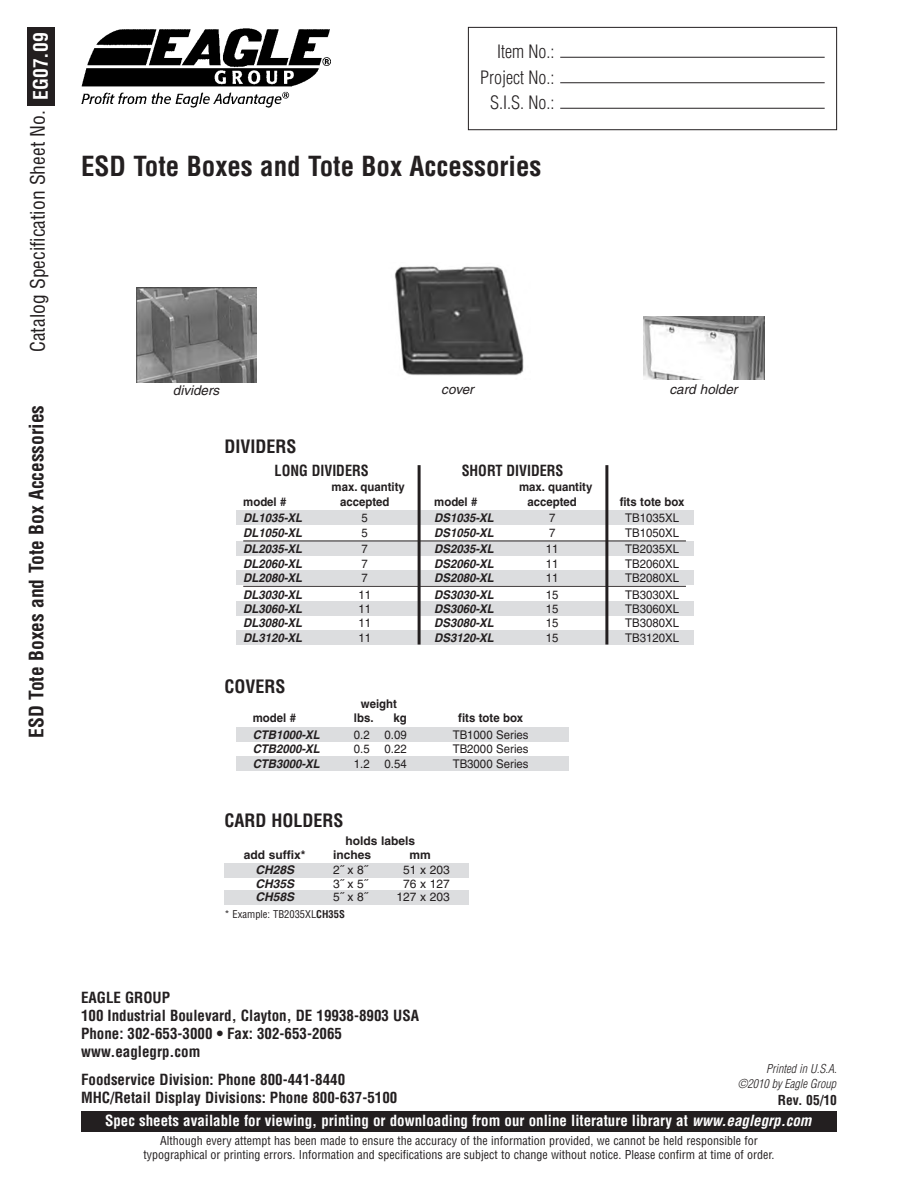
<style>
.page{position:relative;width:918px;height:1188px;background:#fff}
.page>*{position:absolute;margin:0;border:0;box-sizing:border-box;transform-origin:0 0}
.t1{font:700 condensed 27px "Helvetica";color:#231f20}
.t2{font:condensed 19.5px "Helvetica";color:#231f20}
.t3{font:700 condensed 19.5px "Helvetica";color:#231f20}
.t4{font:300 condensed 18px/25.5px "Helvetica";color:#231f20;text-align:right}
.t5{font:700 condensed 18px "Helvetica";color:#231f20}
.t6{font:700 condensed 15px/18px "Helvetica";color:#231f20}
.t7{font:700 condensed 15px "Helvetica";color:#fff}
.t8{font:700 condensed 15px "Helvetica";color:#231f20;scale:.95 1}
.t9{font:italic 13.5px "Helvetica";color:#231f20}
.t10{font:700 condensed 13.5px "Helvetica";color:#231f20}
.t11{font:condensed 12px/13.5px "Helvetica";color:#231f20;text-align:center}
.t12{font:italic 700 12px "Helvetica";color:#231f20;scale:.95 1}
.t13{font:12px "Helvetica";color:#231f20;scale:.95 1}
.t14{font:700 12px "Helvetica";color:#231f20;scale:.95 1}
.t15{font:12px "Helvetica";color:#231f20}
.t16{font:italic 300 condensed 12px "Helvetica";color:#231f20}
.t17{font:700 12px "Helvetica";color:#231f20}
.t18{font:italic 700 12px "Helvetica";color:#231f20}
.t19{font:condensed 10.5px "Helvetica";color:#231f20}
.s1{font-weight:700;color:#fff}
.s2{font-weight:700}
.s3{font-style:italic}
</style>
<div class="page">
<div style="left:81px;top:1111px;width:756px;height:21px;background:#231f20"></div>
<img style="left:81px;top:28px;width:250px;height:79px">
<div style="left:27px;top:27px;width:28px;height:78px;background:#231f20"></div>
<div style="left:468px;top:27px;width:369px;height:103px;border:1px solid #231f20"></div>
<hr style="left:560px;top:82px;width:265px;height:1px;background:#231f20">
<hr style="left:560px;top:57px;width:265px;height:1px;background:#231f20">
<hr style="left:560px;top:108px;width:265px;height:1px;background:#231f20">
<div style="left:237px;top:510px;width:457px;height:15px;background:#dcdddf"></div>
<div style="left:237px;top:542px;width:457px;height:14px;background:#dcdddf"></div>
<div style="left:237px;top:571px;width:457px;height:14px;background:#dcdddf"></div>
<div style="left:237px;top:601px;width:457px;height:15px;background:#dcdddf"></div>
<div style="left:237px;top:630px;width:457px;height:15px;background:#dcdddf"></div>
<hr style="left:243px;top:541px;width:443px;height:1px;background:#231f20">
<hr style="left:243px;top:586px;width:443px;height:1px;background:#231f20">
<div style="left:237px;top:727px;width:332px;height:14px;background:#dcdddf"></div>
<div style="left:237px;top:756px;width:332px;height:15px;background:#dcdddf"></div>
<img style="left:644px;top:317px;width:121px;height:63px">
<img style="left:394px;top:266px;width:130px;height:110px">
<img style="left:136px;top:287px;width:120px;height:95px">
<div style="left:225px;top:863px;width:244px;height:15px;background:#dcdddf"></div>
<div style="left:225px;top:890px;width:244px;height:15px;background:#dcdddf"></div>
<hr style="left:418px;top:465px;width:3px;height:180px;background:#231f20">
<hr style="left:605px;top:465px;width:3px;height:180px;background:#231f20">
<h2 class="t2" style="left:27px;top:352px;width:321px;rotate:-90deg">Catalog Specification Sheet No. <span class="s1">EG07.09</span></h2>
<h2 class="t3" style="left:25px;top:738px;width:334px;rotate:-90deg">ESD Tote Boxes and Tote Box Accessories</h2>
<h3 class="t4" style="left:480px;top:39px;width:76px">Item No.:<br>Project No.:<br>S.I.S. No.:</h3>
<h1 class="t1" style="left:81px;top:150px;width:462px">ESD Tote Boxes and Tote Box Accessories</h1>
<p class="t9" style="left:173px;top:385px;width:48px">dividers</p>
<p class="t9" style="left:441px;top:384px;width:34px">cover</p>
<p class="t9" style="left:670px;top:384px;width:69px">card holder</p>
<h3 class="t5" style="left:225px;top:436px;width:74px">DIVIDERS</h3>
<p class="t8" style="left:275px;top:462px;width:101px">LONG DIVIDERS</p>
<p class="t8" style="left:462px;top:462px;width:109px">SHORT DIVIDERS</p>
<p class="t14" style="left:332px;top:483px;width:79px">max. quantity</p>
<p class="t14" style="left:519px;top:483px;width:79px">max. quantity</p>
<p class="t14" style="left:243px;top:497px;width:47px">model #</p>
<p class="t14" style="left:340px;top:497px;width:54px">accepted</p>
<p class="t14" style="left:434px;top:497px;width:47px">model #</p>
<p class="t14" style="left:528px;top:497px;width:54px">accepted</p>
<p class="t14" style="left:620px;top:497px;width:70px">fits tote box</p>
<p class="t12" style="left:243px;top:514px;width:64px">DL1035-XL</p>
<p class="t13" style="left:362px;top:514px;width:8px">5</p>
<p class="t12" style="left:434px;top:514px;width:64px">DS1035-XL</p>
<p class="t13" style="left:549px;top:514px;width:8px">7</p>
<p class="t13" style="left:625px;top:514px;width:58px">TB1035XL</p>
<p class="t12" style="left:243px;top:528px;width:64px">DL1050-XL</p>
<p class="t13" style="left:362px;top:528px;width:8px">5</p>
<p class="t12" style="left:434px;top:528px;width:64px">DS1050-XL</p>
<p class="t13" style="left:549px;top:528px;width:8px">7</p>
<p class="t13" style="left:625px;top:528px;width:58px">TB1050XL</p>
<p class="t12" style="left:243px;top:545px;width:64px">DL2035-XL</p>
<p class="t13" style="left:362px;top:545px;width:8px">7</p>
<p class="t12" style="left:434px;top:545px;width:64px">DS2035-XL</p>
<p class="t13" style="left:546px;top:545px;width:15px">11</p>
<p class="t13" style="left:625px;top:545px;width:58px">TB2035XL</p>
<p class="t12" style="left:243px;top:559px;width:64px">DL2060-XL</p>
<p class="t13" style="left:362px;top:559px;width:8px">7</p>
<p class="t12" style="left:434px;top:559px;width:64px">DS2060-XL</p>
<p class="t13" style="left:546px;top:559px;width:15px">11</p>
<p class="t13" style="left:625px;top:559px;width:58px">TB2060XL</p>
<p class="t12" style="left:243px;top:573px;width:64px">DL2080-XL</p>
<p class="t13" style="left:362px;top:573px;width:8px">7</p>
<p class="t12" style="left:434px;top:573px;width:64px">DS2080-XL</p>
<p class="t13" style="left:546px;top:573px;width:15px">11</p>
<p class="t13" style="left:625px;top:573px;width:58px">TB2080XL</p>
<p class="t12" style="left:243px;top:590px;width:64px">DL3030-XL</p>
<p class="t13" style="left:358px;top:590px;width:15px">11</p>
<p class="t12" style="left:434px;top:590px;width:64px">DS3030-XL</p>
<p class="t13" style="left:546px;top:590px;width:15px">15</p>
<p class="t13" style="left:625px;top:590px;width:58px">TB3030XL</p>
<p class="t12" style="left:243px;top:604px;width:64px">DL3060-XL</p>
<p class="t13" style="left:358px;top:604px;width:15px">11</p>
<p class="t12" style="left:434px;top:604px;width:64px">DS3060-XL</p>
<p class="t13" style="left:546px;top:604px;width:15px">15</p>
<p class="t13" style="left:625px;top:604px;width:58px">TB3060XL</p>
<p class="t12" style="left:243px;top:619px;width:64px">DL3080-XL</p>
<p class="t13" style="left:358px;top:619px;width:15px">11</p>
<p class="t12" style="left:434px;top:619px;width:64px">DS3080-XL</p>
<p class="t13" style="left:546px;top:619px;width:15px">15</p>
<p class="t13" style="left:625px;top:619px;width:58px">TB3080XL</p>
<p class="t12" style="left:243px;top:633px;width:64px">DL3120-XL</p>
<p class="t13" style="left:358px;top:633px;width:15px">11</p>
<p class="t12" style="left:434px;top:633px;width:64px">DS3120-XL</p>
<p class="t13" style="left:546px;top:633px;width:15px">15</p>
<p class="t13" style="left:625px;top:633px;width:58px">TB3120XL</p>
<h3 class="t5" style="left:225px;top:676px;width:63px">COVERS</h3>
<p class="t14" style="left:361px;top:699px;width:40px">weight</p>
<p class="t14" style="left:253px;top:714px;width:47px">model #</p>
<p class="t14" style="left:354px;top:714px;width:22px">lbs.</p>
<p class="t14" style="left:393px;top:714px;width:16px">kg</p>
<p class="t14" style="left:458px;top:714px;width:70px">fits tote box</p>
<p class="t12" style="left:253px;top:730px;width:72px">CTB1000-XL</p>
<p class="t13" style="left:354px;top:730px;width:57px">0.2 0.09</p>
<p class="t13" style="left:453px;top:730px;width:81px">TB1000 Series</p>
<p class="t12" style="left:253px;top:745px;width:72px">CTB2000-XL</p>
<p class="t13" style="left:354px;top:745px;width:57px">0.5 0.22</p>
<p class="t13" style="left:453px;top:745px;width:81px">TB2000 Series</p>
<p class="t12" style="left:253px;top:759px;width:72px">CTB3000-XL</p>
<p class="t13" style="left:354px;top:759px;width:57px">1.2 0.54</p>
<p class="t13" style="left:453px;top:759px;width:81px">TB3000 Series</p>
<h3 class="t5" style="left:225px;top:810px;width:120px">CARD HOLDERS</h3>
<p class="t17" style="left:346px;top:837px;width:71px">holds labels</p>
<p class="t17" style="left:244px;top:850px;width:63px">add suffix*</p>
<p class="t17" style="left:333px;top:850px;width:39px">inches</p>
<p class="t17" style="left:410px;top:850px;width:23px">mm</p>
<p class="t18" style="left:255px;top:866px;width:40px">CH28S</p>
<p class="t15" style="left:333px;top:866px;width:36px">2˝ x 8˝</p>
<p class="t15" style="left:403px;top:866px;width:48px">51 x 203</p>
<p class="t18" style="left:255px;top:879px;width:40px">CH35S</p>
<p class="t15" style="left:333px;top:879px;width:36px">3˝ x 5˝</p>
<p class="t15" style="left:403px;top:879px;width:48px">76 x 127</p>
<p class="t18" style="left:255px;top:893px;width:40px">CH58S</p>
<p class="t15" style="left:333px;top:893px;width:36px">5˝ x 8˝</p>
<p class="t15" style="left:397px;top:893px;width:55px">127 x 203</p>
<p class="t19" style="left:225px;top:908px;width:122px">* Example: TB2035XL<span class="s2">CH35S</span></p>
<p class="t6" style="left:81px;top:989px;width:340px">EAGLE GROUP<br>100 Industrial Boulevard, Clayton, DE 19938-8903 USA<br>Phone: 302-653-3000 • Fax: 302-653-2065 www.eaglegrp.com</p>
<p class="t16" style="left:766px;top:1062px;width:72px">Printed in U.S.A.</p>
<p class="t6" style="left:81px;top:1071px;width:266px">Foodservice Division: Phone 800-441-8440</p>
<p class="t16" style="left:738px;top:1077px;width:100px">©2010 by Eagle Group</p>
<p class="t6" style="left:81px;top:1089px;width:318px">MHC/Retail Display Divisions: Phone 800-637-5100</p>
<p class="t10" style="left:778px;top:1092px;width:61px">Rev. 05/10</p>
<p class="t7" style="left:105px;top:1112px;width:708px">Spec sheets available for viewing, printing or downloading from our online literature library at <span class="s3">www.eaglegrp.com</span></p>
<p class="t11" style="left:143px;top:1134px;width:633px">Although every attempt has been made to ensure the accuracy of the information provided, we cannot be held responsible for typographical or printing errors. Information and specifications are subject to change without notice. Please confirm at time of order.</p>
</div>
